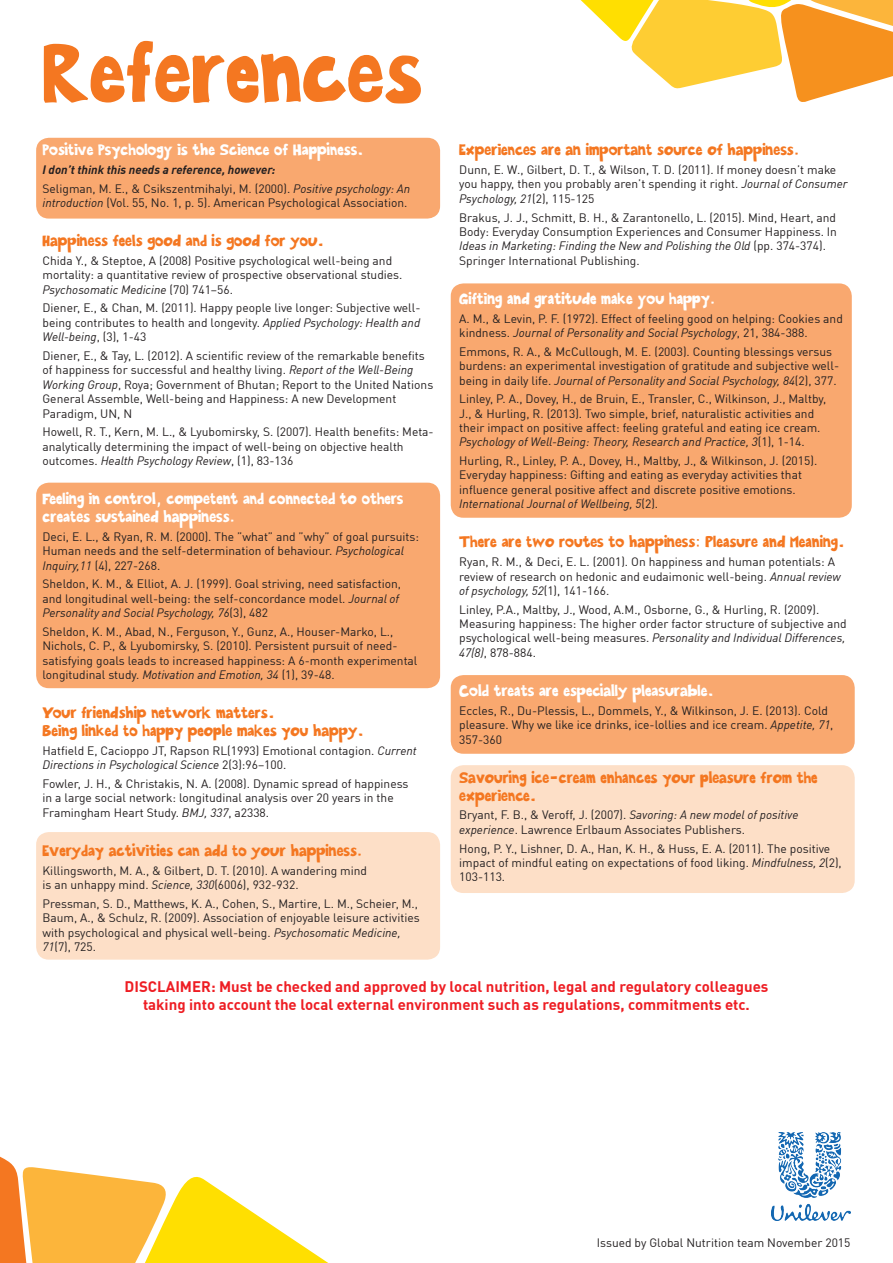
<style>
.page{position:relative;width:893px;height:1263px;background:#fff}
.page>*{position:absolute;margin:0;border:0;box-sizing:border-box;transform-origin:0 0}
.t1{font:81.15px "Happiness";color:#f47721}
.t2{font:15px/18px "Happiness";color:#f47721}
.t3{font:15px/18px "Happiness";color:#fff}
.t4{font:700 15px/18px "Unilever DIN Offc Pro";color:#ee1d23;text-align:center}
.t5{font:12px/14.4px "Unilever DIN Offc Pro";color:#231f20}
.s1{font-weight:700;font-style:italic}
.s2{font-style:italic}
</style>
<div class="page">
<div style="left:451px;top:765px;width:404px;height:128px;background:#fddfc7;border-radius:13px"></div>
<div style="left:36px;top:832px;width:404px;height:128px;background:#fddfc7;border-radius:13px"></div>
<div style="left:451px;top:675px;width:404px;height:79px;background:#f9a86f;border-radius:13px"></div>
<div style="left:36px;top:483px;width:404px;height:205px;background:#f9a86f;border-radius:13px"></div>
<div style="left:451px;top:283px;width:401px;height:235px;background:#f9a86f;border-radius:13px"></div>
<div style="left:36px;top:138px;width:404px;height:81px;background:#f9a86f;border-radius:13px"></div>
<svg style="left:0;top:1156px;width:328px;height:107px"></svg>
<svg style="left:580px;top:0;width:313px;height:102px"></svg>
<img style="left:771px;top:1133px;width:79px;height:87px">
<h1 class="t1" style="left:43px;top:12px;width:381px">References</h1>
<p class="t3" style="left:43px;top:142px;width:323px">Positive Psychology is the Science of Happiness.</p>
<p class="t5" style="left:43px;top:159px;width:369px;line-height:18.6px"><span class="s1">I don’t think this needs a reference, however:<br></span>Seligman, M. E., &amp; Csikszentmihalyi, M. (2000). <span class="s2">Positive psychology: An</span></p>
<p class="t5" style="left:43px;top:194px;width:366px"><span class="s2">introduction</span> (Vol. 55, No. 1, p. 5). American Psychological Association.</p>
<p class="t2" style="left:43px;top:233px;width:283px">Happiness feels good and is good for you.</p>
<p class="t5" style="left:43px;top:252px;width:361px">Chida Y., &amp; Steptoe, A (2008) Positive psychological well-being and mortality: a quantitative review of prospective observational studies.<br><span class="s2">Psychosomatic Medicine</span> (70) 741–56.</p>
<p class="t5" style="left:43px;top:300px;width:379px;text-align:justify">Diener, E., &amp; Chan, M. (2011). Happy people live longer: Subjective well&shy;being contributes to health and longevity. <span class="s2">Applied Psychology: Health and Well-being</span>, (3), 1-43</p>
<p class="t5" style="left:43px;top:347px;width:392px">Diener, E., &amp; Tay, L. (2012). A scientific review of the remarkable benefits of happiness for successful and healthy living. <span class="s2">Report of the Well-Being Working Group</span>, Roya; Government of Bhutan; Report to the United Nations General Assemble, Well-being and Happiness: A new Development Paradigm, UN, N</p>
<p class="t5" style="left:43px;top:423px;width:393px">Howell, R. T., Kern, M. L., &amp; Lyubomirsky, S. (2007). Health benefits: Meta&shy;analytically determining the impact of well-being on objective health outcomes. <span class="s2">Health Psychology Review</span>, (1), 83-136</p>
<p class="t3" style="left:43px;top:490px;width:362px">Feeling in control, competent and connected to others creates sustained happiness.</p>
<p class="t5" style="left:43px;top:528px;width:378px">Deci, E. L., &amp; Ryan, R. M. (2000). The ”what” and ”why” of goal pursuits:<br>Human needs and the self-determination of behaviour. <span class="s2">Psychological<br>Inquiry,11</span> (4), 227-268.</p>
<p class="t5" style="left:43px;top:576px;width:360px">Sheldon, K. M., &amp; Elliot, A. J. (1999). Goal striving, need satisfaction, and longitudinal well-being: the self-concordance model. <span class="s2">Journal of<br>Personality and Social Psychology, 76</span>(3), 482</p>
<p class="t5" style="left:43px;top:623px;width:376px">Sheldon, K. M., Abad, N., Ferguson, Y., Gunz, A., Houser-Marko, L., Nichols, C. P., &amp; Lyubomirsky, S. (2010). Persistent pursuit of need&shy;satisfying goals leads to increased happiness: A 6-month experimental longitudinal study. <span class="s2">Motivation and Emotion, 34</span> (1), 39-48.</p>
<p class="t2" style="left:43px;top:704px;width:323px">Your friendship network matters.<br>Being linked to happy people makes you happy.</p>
<p class="t5" style="left:43px;top:742px;width:376px">Hatfield E, Cacioppo JT, Rapson RL(1993) Emotional contagion. <span class="s2">Current<br>Directions in Psychological Science</span> 2(3):96–100.</p>
<p class="t5" style="left:43px;top:775px;width:368px">Fowler, J. H., &amp; Christakis, N. A. (2008). Dynamic spread of happiness in a large social network: longitudinal analysis over 20 years in the<br>Framingham Heart Study. <span class="s2">BMJ, 337</span>, a2338.</p>
<p class="t2" style="left:43px;top:842px;width:322px">Everyday activities can add to your happiness.</p>
<p class="t5" style="left:43px;top:862px;width:326px">Killingsworth, M. A., &amp; Gilbert, D. T. (2010). A wandering mind is an unhappy mind. <span class="s2">Science, 330</span>(6006), 932-932.</p>
<p class="t5" style="left:43px;top:895px;width:379px">Pressman, S. D., Matthews, K. A., Cohen, S., Martire, L. M., Scheier, M., Baum, A., &amp; Schulz, R. (2009). Association of enjoyable leisure activities with psychological and physical well-being. <span class="s2">Psychosomatic Medicine, 71</span>(7), 725.</p>
<p class="t2" style="left:459px;top:142px;width:342px">Experiences are an important source of happiness.</p>
<p class="t5" style="left:459px;top:161px;width:390px">Dunn, E. W., Gilbert, D. T., &amp; Wilson, T. D. (2011). If money doesn’t make you happy, then you probably aren’t spending it right. <span class="s2">Journal of Consumer<br>Psychology, 21</span>(2), 115-125</p>
<p class="t5" style="left:459px;top:209px;width:379px">Brakus, J. J., Schmitt, B. H., &amp; Zarantonello, L. (2015). Mind, Heart, and Body: Everyday Consumption Experiences and Consumer Happiness. In <span class="s2">Ideas in Marketing: Finding the New and Polishing the Old</span> (pp. 374-374).<br>Springer International Publishing.</p>
<p class="t3" style="left:459px;top:290px;width:258px">Gifting and gratitude make you happy.</p>
<p class="t5" style="left:459px;top:310px;width:385px">A. M., &amp; Levin, P. F. (1972). Effect of feeling good on helping: Cookies and kindness. <span class="s2">Journal of Personality and Social Psychology</span>, 21, 384-388.</p>
<p class="t5" style="left:459px;top:343px;width:381px">Emmons, R. A., &amp; McCullough, M. E. (2003). Counting blessings versus burdens: an experimental investigation of gratitude and subjective well&shy;being in daily life. <span class="s2">Journal of Personality and Social Psychology, 84</span>(2), 377.</p>
<p class="t5" style="left:459px;top:390px;width:369px">Linley, P. A., Dovey, H., de Bruin, E., Transler, C., Wilkinson, J., Maltby, J., &amp; Hurling, R. (2013). Two simple, brief, naturalistic activities and their impact on positive affect: feeling grateful and eating ice cream.<br><span class="s2">Psychology of Well-Being: Theory, Research and Practice, 3</span>(1), 1-14.</p>
<p class="t5" style="left:459px;top:452px;width:359px">Hurling, R., Linley, P. A., Dovey, H., Maltby, J., &amp; Wilkinson, J. (2015).<br>Everyday happiness: Gifting and eating as everyday activities that influence general positive affect and discrete positive emotions.<br><span class="s2">International Journal of Wellbeing, 5</span>(2).</p>
<p class="t2" style="left:459px;top:534px;width:387px">There are two routes to happiness: Pleasure and Meaning.</p>
<p class="t5" style="left:459px;top:553px;width:383px">Ryan, R. M., &amp; Deci, E. L. (2001). On happiness and human potentials: A review of research on hedonic and eudaimonic well-being. <span class="s2">Annual review of psychology, 52</span>(1), 141-166.</p>
<p class="t5" style="left:459px;top:601px;width:389px">Linley, P.A., Maltby, J., Wood, A.M., Osborne, G., &amp; Hurling, R. (2009).<br>Measuring happiness: The higher order factor structure of subjective and psychological well-being measures. <span class="s2">Personality and Individual Differences, 47(8)</span>, 878-884.</p>
<p class="t3" style="left:459px;top:682px;width:256px">Cold treats are especially pleasurable.</p>
<p class="t5" style="left:459px;top:702px;width:376px">Eccles, R., Du-Plessis, L., Dommels, Y., &amp; Wilkinson, J. E. (2013). Cold pleasure. Why we like ice drinks, ice-lollies and ice cream. <span class="s2">Appetite, 71</span>,<br>357-360</p>
<p class="t2" style="left:459px;top:769px;width:360px">Savouring ice-cream enhances your pleasure from the experience.</p>
<p class="t5" style="left:459px;top:807px;width:341px">Bryant, F. B., &amp; Veroff, J. (2007). <span class="s2">Savoring: A new model of positive experience</span>. Lawrence Erlbaum Associates Publishers.</p>
<p class="t5" style="left:459px;top:840px;width:384px">Hong, P. Y., Lishner, D. A., Han, K. H., &amp; Huss, E. A. (2011). The positive impact of mindful eating on expectations of food liking. <span class="s2">Mindfulness, 2</span>(2),<br>103-113.</p>
<p class="t4" style="left:125px;top:975px;width:645px">DISCLAIMER: Must be checked and approved by local nutrition, legal and regulatory colleagues taking into account the local external environment such as regulations, commitments etc.</p>
<p class="t5" style="left:597px;top:1234px;width:255px">Issued by Global Nutrition team November 2015</p>
</div>
